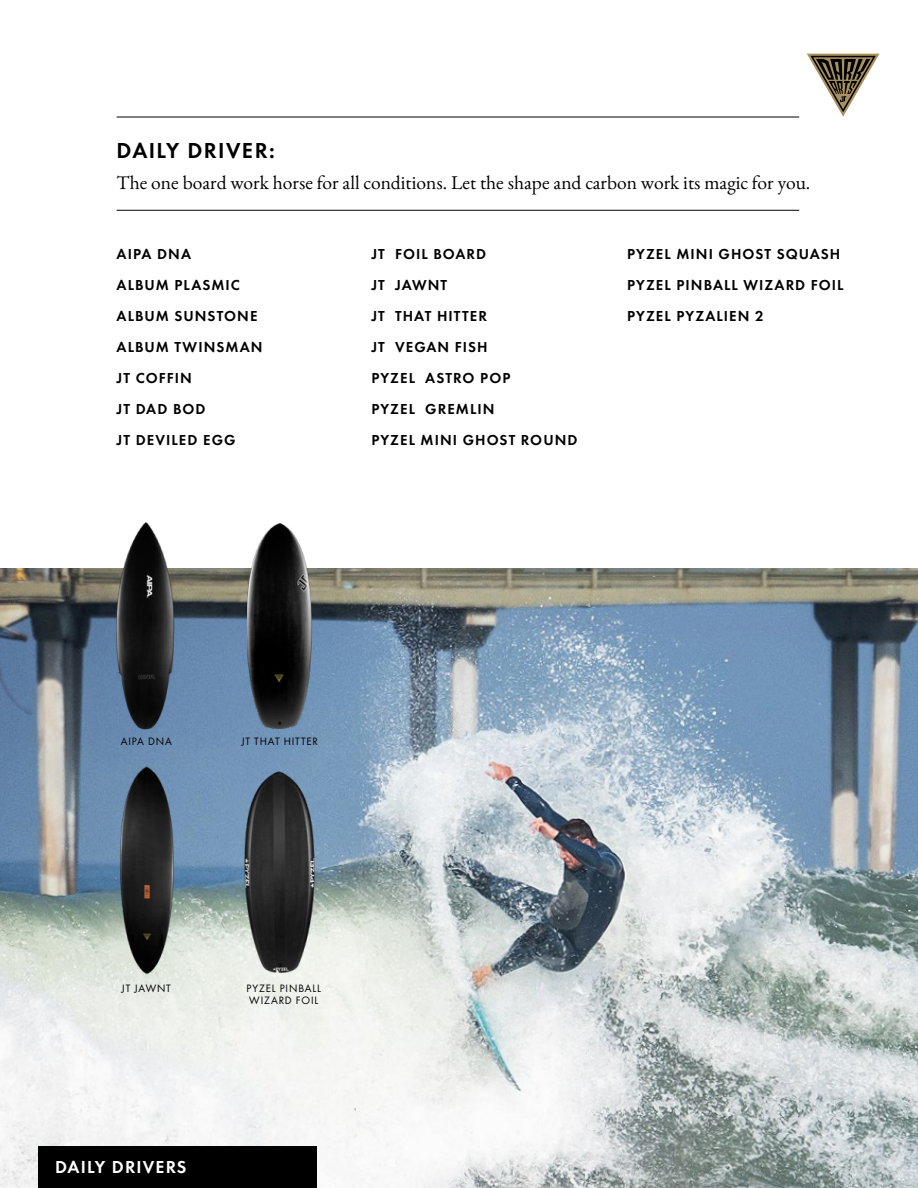
<style>
.page{position:relative;width:918px;height:1188px;background:#fff}
.page>*{position:absolute;margin:0;border:0;box-sizing:border-box;transform-origin:0 0}
.TOC_board_name{font:22.5px "Futura Dem";letter-spacing:.06em;color:#000}
.TOC_board_name-2{font:19.5px "EB Garamond 12";color:#000}
.TOC_board_name-3{font:18px "Futura Dem";letter-spacing:.06em;color:#fff}
.TOC_board_name-4{font:15px "Futura Dem";letter-spacing:.07em;color:#000}
.TOC_board_name-5{font:11.1px/11.9px "Futura Boo";letter-spacing:.08em;color:#000}
</style>
<div class="page">
<img style="left:0;top:568px;width:918px;height:620px">
<div style="left:38px;top:1147px;width:278px;height:41px;background:#000"></div>
<img style="left:98px;top:522px;width:92px;height:212px">
<img style="left:248px;top:522px;width:69px;height:207px">
<img style="left:242px;top:768px;width:74px;height:208px">
<img style="left:98px;top:763px;width:92px;height:218px">
<svg style="left:807px;top:54px;width:73px;height:63px"></svg>
<hr style="left:117px;top:117px;width:682px;height:1px;background:#000">
<hr style="left:117px;top:210px;width:682px;height:1px;background:#000">
<p class="TOC_board_name" style="left:117px;top:135px;width:160px">DAILY DRIVER:</p>
<p class="TOC_board_name-2" style="left:117px;top:170px;width:695px">The one board work horse for all conditions. Let the shape and carbon work its magic for you.</p>
<p class="TOC_board_name-4" style="left:117px;top:243px;width:76px">AIPA DNA</p>
<p class="TOC_board_name-4" style="left:117px;top:274px;width:125px">ALBUM PLASMIC</p>
<p class="TOC_board_name-4" style="left:117px;top:305px;width:142px">ALBUM SUNSTONE</p>
<p class="TOC_board_name-4" style="left:117px;top:337px;width:147px">ALBUM TWINSMAN</p>
<p class="TOC_board_name-4" style="left:117px;top:368px;width:77px">JT COFFIN</p>
<p class="TOC_board_name-4" style="left:117px;top:399px;width:90px">JT DAD BOD</p>
<p class="TOC_board_name-4" style="left:117px;top:430px;width:120px">JT DEVILED EGG</p>
<p class="TOC_board_name-4" style="left:371px;top:243px;width:116px">JT FOIL BOARD</p>
<p class="TOC_board_name-4" style="left:371px;top:274px;width:77px">JT JAWNT</p>
<p class="TOC_board_name-4" style="left:371px;top:305px;width:117px">JT THAT HITTER</p>
<p class="TOC_board_name-4" style="left:371px;top:337px;width:118px">JT VEGAN FISH</p>
<p class="TOC_board_name-4" style="left:371px;top:368px;width:141px">PYZEL ASTRO POP</p>
<p class="TOC_board_name-4" style="left:371px;top:399px;width:125px">PYZEL GREMLIN</p>
<p class="TOC_board_name-4" style="left:371px;top:430px;width:208px">PYZEL MINI GHOST ROUND</p>
<p class="TOC_board_name-4" style="left:627px;top:243px;width:215px">PYZEL MINI GHOST SQUASH</p>
<p class="TOC_board_name-4" style="left:627px;top:274px;width:218px">PYZEL PINBALL WIZARD FOIL</p>
<p class="TOC_board_name-4" style="left:627px;top:305px;width:138px">PYZEL PYZALIEN 2</p>
<p class="TOC_board_name-5" style="left:121px;top:735px;width:53px">AIPA DNA</p>
<p class="TOC_board_name-5" style="left:241px;top:735px;width:78px">JT THAT HITTER</p>
<p class="TOC_board_name-5" style="left:122px;top:982px;width:51px">JT JAWNT</p>
<p class="TOC_board_name-5" style="left:247px;top:982px;width:76px">PYZEL PINBALL<br>WIZARD FOIL</p>
<p class="TOC_board_name-3" style="left:55px;top:1155px;width:133px">DAILY DRIVERS</p>
</div>
